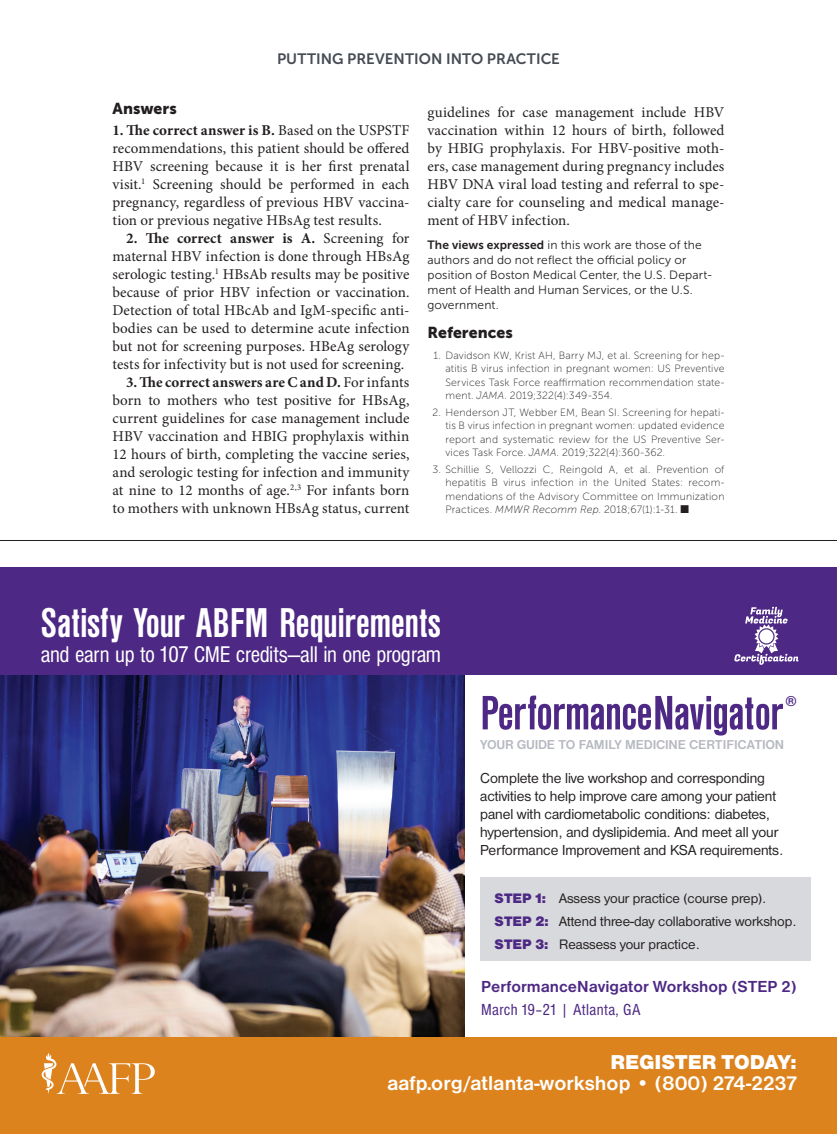
<style>
.page{position:relative;width:837px;height:1134px;background:#fff}
.page>*{position:absolute;margin:0;border:0;box-sizing:border-box;transform-origin:0 0}
.t1{font:700 condensed 50.1px "Nimbus San D";letter-spacing:-.02em;color:#4d2884}
.t2{font:700 condensed 43.2px "Nimbus San D";letter-spacing:-.015em;color:#fff}
.t3{font:condensed 23.55px "Nimbus San D";letter-spacing:-.02em;color:#fff}
.t4{font:700 20.85px/21.1px "Nimbus San D";color:#fff;text-align:right}
.t5{font:700 16.65px/23.2px "Nimbus San D";color:#4d2884}
.refs_head{font:15.75px "Museo Sans 900";letter-spacing:.005em;color:#231f20}
.head1{font:15.75px "Museo Sans 900";letter-spacing:.005em;color:#231f20}
.body_text{font:15px/18px "Minion Pro";letter-spacing:.005em;color:#231f20;text-align:justify}
.body_noindent{font:15px/18px "Minion Pro";letter-spacing:.005em;color:#231f20;text-align:justify}
.t6{font:15px/18px "Nimbus San D";letter-spacing:-.005em;color:#231f20}
.t7{font:15px "Museo Sans 700";color:#464b54}
.t8{font:700 14.85px "Nimbus San D";color:#4d2884}
.t9{font:14.25px/22.8px "Nimbus San D";color:#231f20}
.t10{font:700 13.35px "Nimbus San D";letter-spacing:-.02em;color:#b7b9c1}
.blurb{font:12px/15px "Museo Sans 300";letter-spacing:.01em;color:#231f20}
.refs{font:10.5px/13.5px "Museo Sans 100";letter-spacing:.015em;color:#231f20;text-align:justify}
.s1{font-weight:700}
.s2{font-family:"Museo Sans 700"}
.s3{font-style:italic}
.s4{font-family:"Nimbus San D Blac";color:#4d2884}
.s5{font-weight:400;font-stretch:condensed}
.s6{font-family:"Nimbus San D Blac";font-weight:400}
</style>
<div class="page">
<hr style="left:0;top:540px;width:837px;height:1px;background:#231f20">
<img style="left:0;top:674px;width:464px;height:363px">
<div style="left:0;top:1037px;width:837px;height:97px;background:#dd831e"></div>
<div style="left:0;top:567px;width:837px;height:107px;background:#4d2884"></div>
<div style="left:480px;top:877px;width:331px;height:84px;background:#d8d9dc"></div>
<svg style="left:42px;top:1053px;width:113px;height:41px"></svg>
<svg style="left:734px;top:607px;width:64px;height:58px"></svg>
<div style="left:760px;top:629px;width:13px;height:14px;background:#fff;border-radius:50%"></div>
<p class="t7" style="left:277px;top:50px;width:284px">PUTTING PREVENTION INTO PRACTICE</p>
<p class="head1" style="left:112px;top:100px;width:66px">Answers</p>
<p class="body_noindent" style="left:112px;top:121px;width:299px"><span class="s1">1. The correct answer is B.</span> Based on the USPSTF recommendations, this patient should be offered HBV screening because it is her first prenatal visit.<sup>1</sup> Screening should be performed in each pregnancy, regardless of previous HBV vaccina&shy;tion or previous negative HBsAg test results.</p>
<p class="body_text" style="left:112px;top:229px;width:299px;text-indent:14px"><span class="s1">2. The correct answer is A.</span> Screening for maternal HBV infection is done through HBsAg serologic testing.<sup>1</sup> HBsAb results may be positive because of prior HBV infection or vaccination.<br>Detection of total HBcAb and IgM-specific anti&shy;bodies can be used to determine acute infection but not for screening purposes. HBeAg serology tests for infectivity but is not used for screening.</p>
<p class="body_text" style="left:112px;top:373px;width:299px;text-indent:14px"><span class="s1">3. The correct answers are C and D.</span> For infants born to mothers who test positive for HBsAg, current guidelines for case management include HBV vaccination and HBIG prophylaxis within 12 hours of birth, completing the vaccine series, and serologic testing for infection and immunity at nine to 12 months of age.<sup>2,3</sup> For infants born to mothers with unknown HBsAg status, current</p>
<p class="body_text" style="left:428px;top:103px;width:299px">guidelines for case management include HBV vaccination within 12 hours of birth, followed by HBIG prophylaxis. For HBV-positive moth&shy;ers, case management during pregnancy includes HBV DNA viral load testing and referral to spe&shy;cialty care for counseling and medical manage&shy;ment of HBV infection.</p>
<p class="blurb" style="left:428px;top:237px;width:287px"><span class="s2">The views expressed</span> in this work are those of the authors and do not reflect the official policy or position of Boston Medical Center, the U.S. Depart&shy;ment of Health and Human Services, or the U.S. government.</p>
<p class="refs_head" style="left:428px;top:323px;width:87px">References</p>
<p class="refs" style="left:446px;top:348px;width:281px;text-indent:-12px">1. Davidson KW, Krist AH, Barry MJ, et al. Screening for hep&shy;atitis B virus infection in pregnant women: US Preventive Services Task Force reaffirmation recommendation state&shy;ment. <span class="s3">JAMA</span>. 2019;322(4):349-354.</p>
<p class="refs" style="left:446px;top:405px;width:281px;text-indent:-13px">2. Henderson JT, Webber EM, Bean SI. Screening for hepati&shy;tis B virus infection in pregnant women: updated evidence report and systematic review for the US Preventive Ser&shy;vices Task Force. <span class="s3">JAMA</span>. 2019;322(4):360-362.</p>
<p class="refs" style="left:446px;top:462px;width:281px;text-indent:-13px">3. Schillie S, Vellozzi C, Reingold A, et al. Prevention of hepatitis B virus infection in the United States: recom&shy;mendations of the Advisory Committee on Immunization Practices. <span class="s3">MMWR Recomm Rep</span>. 2018;67(1):1-31. ■</p>
<p class="t2" style="left:41px;top:599px;width:402px">Satisfy Your ABFM Requirements</p>
<p class="t3" style="left:41px;top:642px;width:402px">and earn up to 107 CME credits—all in one program</p>
<p class="t1" style="left:480px;top:686px;width:305px">PerformanceNavigator</p>
<p class="t8" style="left:786px;top:693px;width:13px">®</p>
<p class="t10" style="left:480px;top:737px;width:306px">YOUR GUIDE TO FAMILY MEDICINE CERTIFICATION</p>
<p class="t6" style="left:480px;top:769px;width:305px">Complete the live workshop and corresponding activities to help improve care among your patient panel with cardiometabolic conditions: diabetes, hypertension, and dyslipidemia. And meet all your Performance Improvement and KSA requirements.</p>
<p class="t9" style="left:495px;top:887px;width:304px"><span class="s4">STEP 1:</span> Assess your practice (course prep).<br><span class="s4">STEP 2:</span> Attend three-day collaborative workshop.<br><span class="s4">STEP 3:</span> Reassess your practice.</p>
<p class="t5" style="left:481px;top:975px;width:317px">PerformanceNavigator Workshop (STEP 2)<br><span class="s5">March 19–21 | Atlanta, GA</span></p>
<p class="t4" style="left:387px;top:1052px;width:411px"><span class="s6">REGISTER TODAY: </span>aafp.org/atlanta-workshop • (800) 274-2237</p>
</div>
